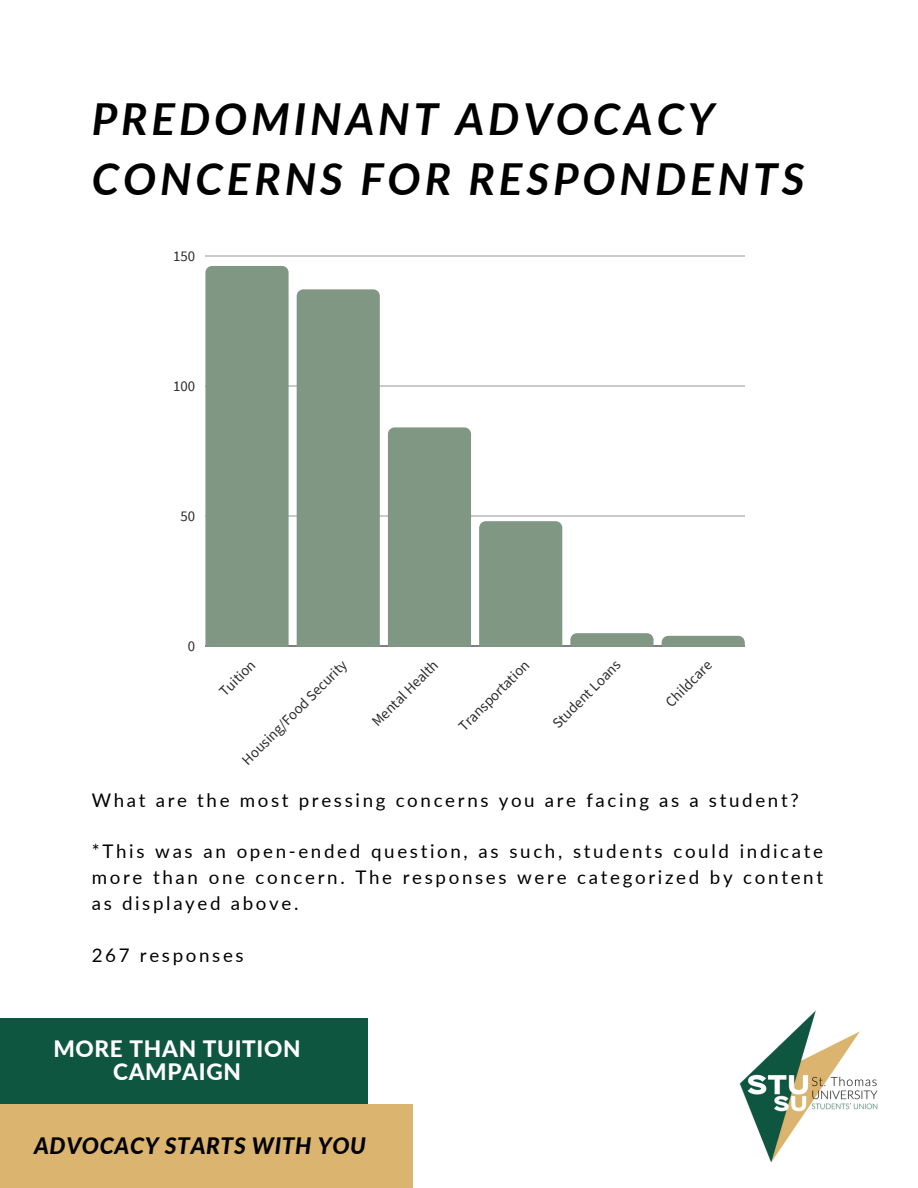
<style>
.page{position:relative;width:918px;height:1188px;background:#fff}
.page>*{position:absolute;margin:0;border:0;box-sizing:border-box;transform-origin:0 0}
.t1{font:italic 700 44.1px/60.8px "Lato";letter-spacing:.09em;color:#000}
.t2{font:800 22.65px/23.7px "Lato";letter-spacing:.03em;color:#fff;text-align:center}
.t3{font:italic 800 22.65px "Lato";letter-spacing:.03em;color:#000}
.t4{font:18.75px/25.8px "Lato";letter-spacing:.14em;color:#000;text-align:justify}
.t5{font:14.85px "Source Sans Pro";color:#2a2a2a}
</style>
<div class="page">
<div style="left:0;top:1019px;width:368px;height:85px;background:#0f5640"></div>
<div style="left:0;top:1104px;width:413px;height:84px;background:#dbb46f"></div>
<img style="left:739px;top:1010px;width:139px;height:153px">
<hr style="left:205px;top:256px;width:540px;height:1px;background:#2a2a2a">
<hr style="left:205px;top:385px;width:540px;height:2px;background:#2a2a2a">
<hr style="left:205px;top:515px;width:540px;height:2px;background:#2a2a2a">
<hr style="left:205px;top:645px;width:540px;height:2px;background:#2a2a2a">
<div style="left:205px;top:266px;width:84px;height:381px;background:#809784"></div>
<div style="left:297px;top:289px;width:83px;height:358px;background:#809784"></div>
<div style="left:388px;top:427px;width:83px;height:220px;background:#809784"></div>
<div style="left:479px;top:521px;width:83px;height:126px;background:#809784"></div>
<svg style="left:570px;top:633px;width:84px;height:14px"></svg>
<svg style="left:662px;top:636px;width:83px;height:11px"></svg>
<h1 class="t1" style="left:92px;top:87px;width:714px">PREDOMINANT ADVOCACY<br>CONCERNS FOR RESPONDENTS</h1>
<p class="t5" style="left:173px;top:247px;width:24px">150</p>
<p class="t5" style="left:173px;top:377px;width:24px">100</p>
<p class="t5" style="left:180px;top:507px;width:16px">50</p>
<p class="t5" style="left:188px;top:637px;width:9px">0</p>
<p class="t5" style="left:238px;top:756px;width:143px;rotate:-45deg">Housing/Food Security</p>
<p class="t5" style="left:368px;top:717px;width:88px;rotate:-45deg">Mental Health</p>
<p class="t5" style="left:454px;top:722px;width:95px;rotate:-45deg">Transportation</p>
<p class="t5" style="left:548px;top:719px;width:91px;rotate:-45deg">Student Loans</p>
<p class="t5" style="left:661px;top:697px;width:60px;rotate:-45deg">Childcare</p>
<p class="t5" style="left:215px;top:687px;width:46px;rotate:-45deg">Tuition</p>
<p class="t4" style="left:92px;top:786px;width:709px">What are the most pressing concerns you are facing as a student?</p>
<p class="t4" style="left:92px;top:838px;width:733px">*This was an open-ended question, as such, students could indicate more than one concern. The responses were categorized by content as displayed above.</p>
<p class="t4" style="left:92px;top:942px;width:153px">267 responses</p>
<p class="t2" style="left:53px;top:1036px;width:249px">MORE THAN TUITION<br>CAMPAIGN</p>
<p class="t3" style="left:34px;top:1131px;width:333px">ADVOCACY STARTS WITH YOU</p>
</div>
